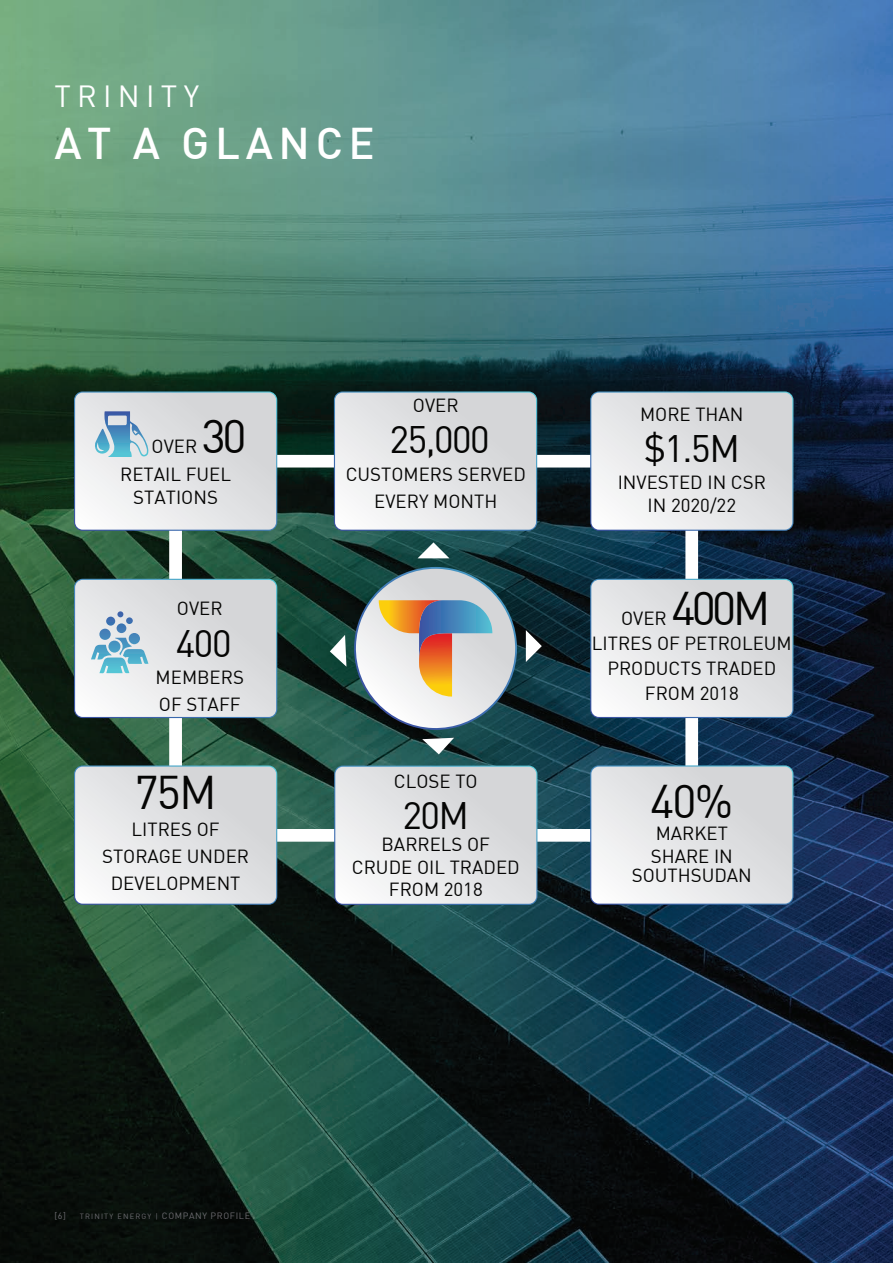
<style>
.page{position:relative;width:893px;height:1263px;background:#fff}
.page>*{position:absolute;margin:0;border:0;box-sizing:border-box;transform-origin:0 0}
.t1{font:46.2px "DIN";letter-spacing:-.08em;color:#050504}
.t2{font:500 43.5px "DIN";letter-spacing:.13em;color:#fff}
.t3{font:37.5px "DIN";letter-spacing:-.04em;color:#050504}
.t4{font:30px "DIN";letter-spacing:.21em;color:#fff}
.t5{font:18.6px/22.2px "DIN";color:#050504;text-align:center}
.t6{font:9px "DIN";color:#6d6c71}
.t7{font:7.5px "DIN";letter-spacing:.15em;color:#6d6c71}
.s1{font-size:9px}
</style>
<div class="page">
<img style="left:0;top:0;width:893px;height:1263px">
<svg style="left:74px;top:391px;width:719px;height:514px;background:#9daaac"></svg>
<h3 class="t4" style="left:54px;top:83px;width:146px">TRINITY</h3>
<h2 class="t2" style="left:54px;top:123px;width:322px">AT A GLANCE</h2>
<h1 class="t1" style="left:202px;top:416px;width:46px">30</h1>
<p class="t5" style="left:120px;top:464px;width:112px;line-height:22.6px">RETAIL FUEL<br>STATIONS</p>
<p class="t5" style="left:152px;top:437px;width:47px">OVER</p>
<p class="t5" style="left:177px;top:599px;width:47px">OVER</p>
<h3 class="t3" style="left:176px;top:626px;width:57px">400</h3>
<p class="t5" style="left:156px;top:665px;width:90px;line-height:27px;text-align:left">MEMBERS<br>OF STAFF</p>
<h1 class="t1" style="left:134px;top:772px;width:84px">75M</h1>
<p class="t5" style="left:102px;top:817px;width:149px;line-height:27px">LITRES OF<br>STORAGE UNDER<br>DEVELOPMENT</p>
<p class="t5" style="left:413px;top:395px;width:47px">OVER</p>
<h3 class="t3" style="left:390px;top:423px;width:102px">25,000</h3>
<p class="t5" style="left:346px;top:461px;width:182px;line-height:27.3px">CUSTOMERS SERVED<br>EVERY MONTH</p>
<p class="t5" style="left:394px;top:771px;width:85px">CLOSE TO</p>
<h3 class="t3" style="left:402px;top:799px;width:68px">20M</h3>
<p class="t5" style="left:352px;top:835px;width:169px">BARRELS OF<br>CRUDE OIL TRADED<br>FROM 2018</p>
<p class="t5" style="left:640px;top:404px;width:105px">MORE THAN</p>
<h3 class="t3" style="left:644px;top:432px;width:98px">$1.5M</h3>
<p class="t5" style="left:618px;top:473px;width:150px">INVESTED IN CSR<br>IN 2020/22</p>
<h1 class="t1" style="left:671px;top:588px;width:101px">400M</h1>
<p class="t5" style="left:592px;top:632px;width:201px;line-height:25px">LITRES OF PETROLEUM<br>PRODUCTS TRADED<br>FROM 2018</p>
<p class="t5" style="left:621px;top:608px;width:47px">OVER</p>
<h1 class="t1" style="left:650px;top:781px;width:85px">40%</h1>
<p class="t5" style="left:651px;top:824px;width:84px;text-align:left">MARKET<br>SHARE IN</p>
<p class="t5" style="left:632px;top:866px;width:122px">SOUTHSUDAN</p>
<p class="t6" style="left:54px;top:1211px;width:13px">[6]</p>
<p class="t7" style="left:80px;top:1212px;width:172px">TRINITY ENERGY | <span class="s1">COMPANY PROFILE</span></p>
</div>
